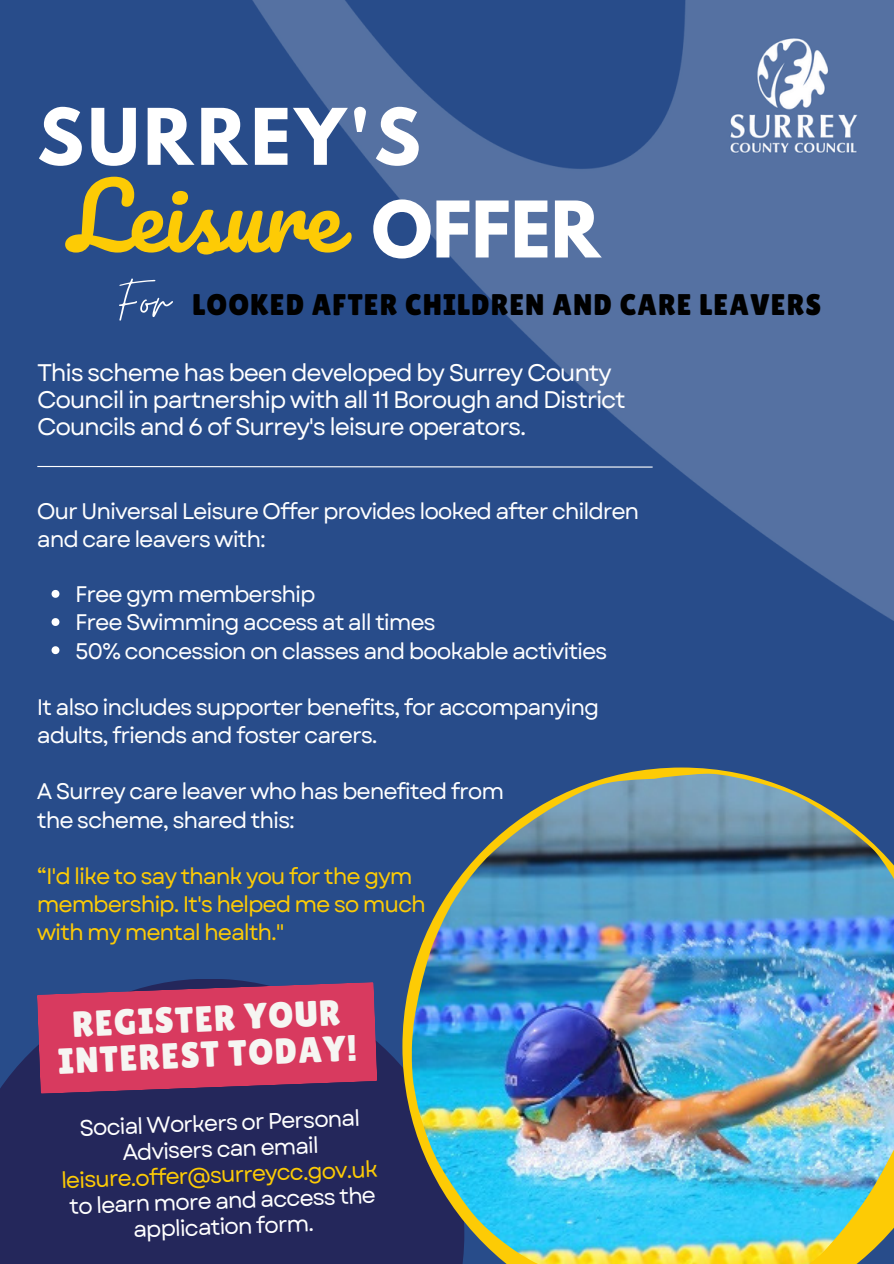
<style>
.page{position:relative;width:894px;height:1264px;background:#fff}
.page>*{position:absolute;margin:0;border:0;box-sizing:border-box;transform-origin:0 0}
.t1{font:88.95px "Pacifico";color:#fdcb05}
.t2{font:700 69px "League Spartan";letter-spacing:.06em;color:#fff}
.t3{font:65.55px "Moon Time";color:#fff}
.t4{font:36.15px "Lilita One";color:#f6f5f2}
.t5{font:29.85px "Lilita One";letter-spacing:.035em;color:#000}
.t6{font:24px/27px "Garet";letter-spacing:-.05em;color:#fff}
.t7{font:22.5px/28.2px "Garet";letter-spacing:-.05em;color:#fff}
.t8{font:22.5px/28.2px "Garet";letter-spacing:-.05em;color:#fdcb05}
</style>
<div class="page">
<div style="left:0;top:0;width:893px;height:1263px;background:#284c8a"></div>
<img style="left:252px;top:0;width:641px;height:620px">
<div style="left:0;top:978px;width:464px;height:285px;background:#24275b"></div>
<svg style="left:402px;top:767px;width:334px;height:352px"></svg>
<img style="left:412px;top:773px;width:481px;height:490px">
<svg style="left:37px;top:982px;width:340px;height:111px;background:#c23960"></svg>
<svg style="left:37px;top:465px;width:616px;height:3px"></svg>
<svg style="left:52px;top:590px;width:7px;height:8px"></svg>
<svg style="left:52px;top:618px;width:7px;height:8px"></svg>
<svg style="left:52px;top:646px;width:7px;height:8px"></svg>
<h2 class="t2" style="left:37px;top:103px;width:385px">SURREY'S</h2>
<h2 class="t1" style="left:69px;top:169px;width:273px">Leisure</h2>
<p class="t3" style="left:119px;top:260px;width:52px">For</p>
<h2 class="t2" style="left:371px;top:195px;width:230px">OFFER</h2>
<h3 class="t5" style="left:192px;top:287px;width:630px">LOOKED AFTER CHILDREN AND CARE LEAVERS</h3>
<p class="t6" style="left:37px;top:359px;width:576px">This scheme has been developed by Surrey County</p>
<h1 class="t6" style="left:37px;top:386px;width:590px">Council in partnership with all 11 Borough and District<br>Councils and 6 of Surrey's leisure operators.</h1>
<p class="t7" style="left:37px;top:497px;width:604px">Our Universal Leisure Offer provides looked after children and care leavers with:</p>
<p class="t7" style="left:75px;top:580px;width:242px">Free gym membership</p>
<p class="t7" style="left:75px;top:608px;width:362px">Free Swimming access at all times</p>
<p class="t7" style="left:75px;top:636px;width:533px">50% concession on classes and bookable activities</p>
<p class="t7" style="left:37px;top:693px;width:563px">It also includes supporter benefits, for accompanying adults, friends and foster carers.</p>
<p class="t7" style="left:37px;top:777px;width:468px">A Surrey care leaver who has benefited from the scheme, shared this:</p>
<p class="t8" style="left:37px;top:862px;width:390px">“I'd like to say thank you for the gym membership. It's helped me so much with my mental health."</p>
<p class="t4" style="left:71px;top:1004px;width:270px;rotate:-3deg">REGISTER YOUR</p>
<p class="t4" style="left:57px;top:1041px;width:300px;rotate:-3deg">INTEREST TODAY!</p>
<p class="t7" style="left:79px;top:1114px;width:282px;line-height:26px;text-align:center;rotate:-2deg">Social Workers or Personal<br>Advisers can email</p>
<p class="t8" style="left:61px;top:1166px;width:318px;rotate:-2deg">leisure.offer@surreycc.gov.uk</p>
<p class="t7" style="left:69px;top:1192px;width:308px;line-height:26px;text-align:center;rotate:-2deg">to learn more and access the application form.</p>
</div>
